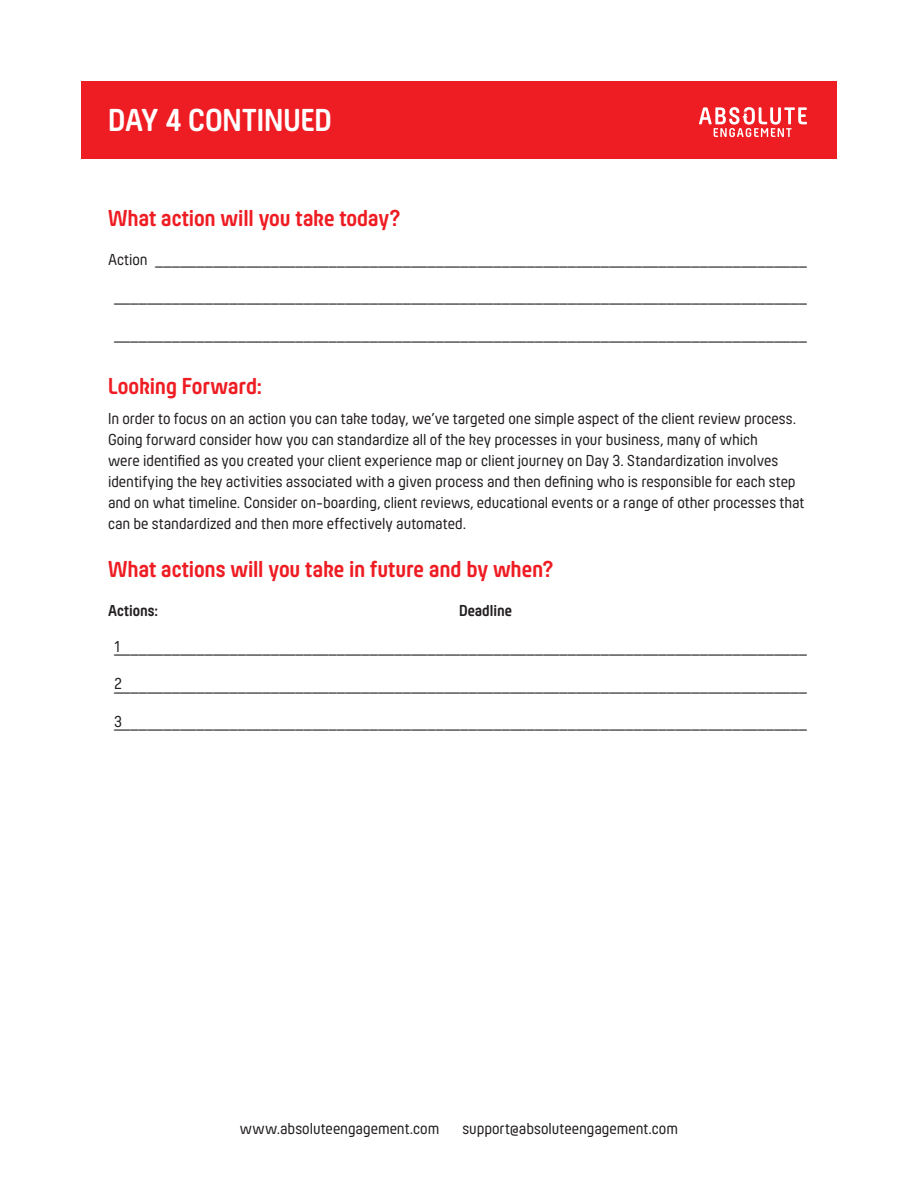
<style>
.page{position:relative;width:918px;height:1188px;background:#fff}
.page>*{position:absolute;margin:0;border:0;box-sizing:border-box;transform-origin:0 0}
.t1{font:700 33px "Hansom FY";color:#fff}
.t2{font:700 24px "Hansom FY";letter-spacing:-.005em;color:#ee1d23}
.t3{font:16.5px/21px "Hansom FY";color:#231f20}
.t4{font:700 16.5px "Hansom FY";color:#231f20}
</style>
<div class="page">
<div style="left:81px;top:81px;width:756px;height:78px;background:#ee1d23"></div>
<svg style="left:699px;top:107px;width:108px;height:30px"></svg>
<h1 class="t1" style="left:108px;top:101px;width:225px">Day 4 continued</h1>
<h2 class="t2" style="left:108px;top:204px;width:294px">What action will you take today?</h2>
<p class="t3" style="left:108px;top:249px;width:701px">Action _______________________________________________________________________________</p>
<p class="t3" style="left:114px;top:286px;width:695px">____________________________________________________________________________________</p>
<p class="t3" style="left:114px;top:324px;width:695px">____________________________________________________________________________________</p>
<h2 class="t2" style="left:108px;top:372px;width:156px">Looking Forward:</h2>
<p class="t3" style="left:108px;top:408px;width:698px">In order to focus on an action you can take today, we’ve targeted one simple aspect of the client review process.<br>Going forward consider how you can standardize all of the key processes in your business, many of which<br>were identified as you created your client experience map or client journey on Day 3. Standardization involves identifying the key activities associated with a given process and then defining who is responsible for each step and on what timeline. Consider on-boarding, client reviews, educational events or a range of other processes that can be standardized and then more effectively automated.</p>
<h2 class="t2" style="left:108px;top:555px;width:447px">What actions will you take in future and by when?</h2>
<p class="t4" style="left:108px;top:601px;width:206px">Actions: D</p>
<p class="t4" style="left:468px;top:601px;width:46px">eadline</p>
<p class="t3" style="left:114px;top:637px;width:695px">____________________________________________________________________________________</p>
<p class="t3" style="left:114px;top:675px;width:695px">____________________________________________________________________________________</p>
<p class="t3" style="left:114px;top:712px;width:695px">____________________________________________________________________________________</p>
<p class="t3" style="left:114px;top:636px;width:7px">1</p>
<p class="t3" style="left:114px;top:673px;width:9px">2</p>
<p class="t3" style="left:114px;top:711px;width:10px">3</p>
<p class="t3" style="left:240px;top:1118px;width:201px">www.absoluteengagement.com</p>
<p class="t3" style="left:462px;top:1118px;width:217px">support@absoluteengagement.com</p>
</div>
